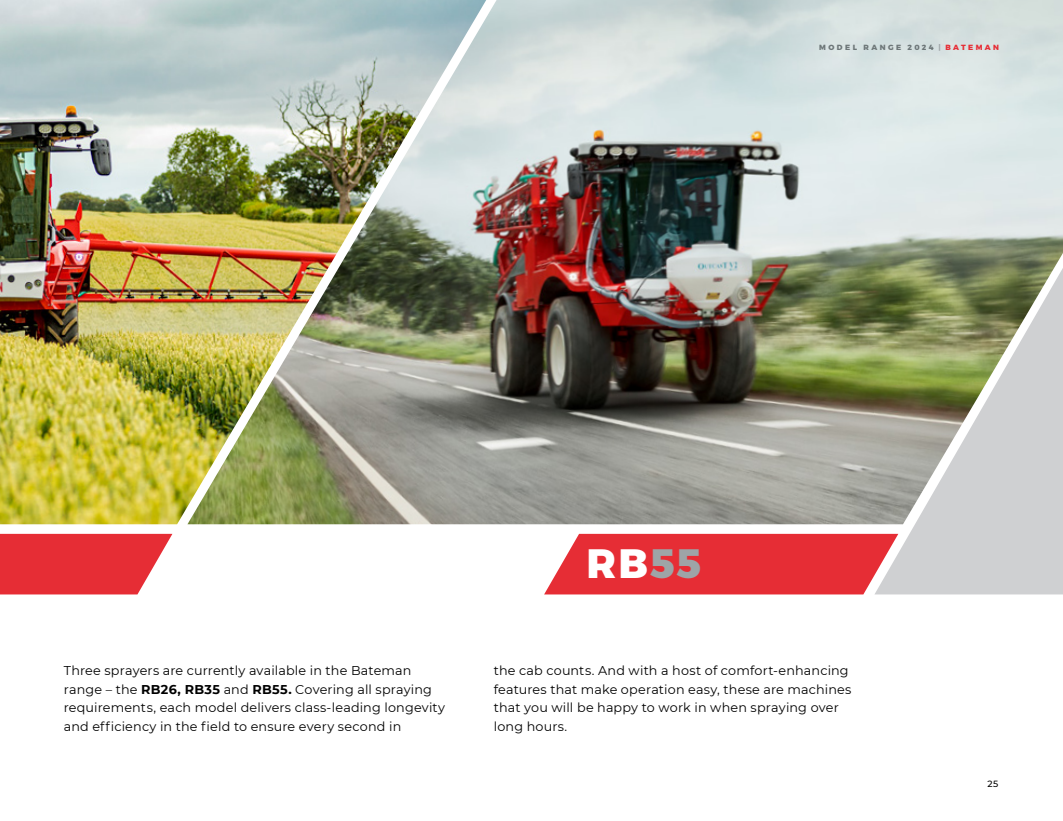
<style>
.page{position:relative;width:1063px;height:821px;background:#fff}
.page>*{position:absolute;margin:0;border:0;box-sizing:border-box;transform-origin:0 0}
.t1{font:800 40.95px "Montserrat";color:#fff}
.t2{font:12.75px/18.8px "Montserrat";letter-spacing:.015em;color:#000}
.t3{font:500 9px "Montserrat";color:#000}
.t4{font:800 7.5px "Montserrat";letter-spacing:.325em;color:#6d7678}
.s1{color:#9ea4a7}
.s2{color:#e62d35}
.s3{font-weight:700}
</style>
<div class="page">
<img style="left:0;top:0;width:187px;height:524px">
<img style="left:187px;top:0;width:876px;height:524px">
<svg style="left:874px;top:203px;width:189px;height:391px;background:#b0b5a3"></svg>
<svg style="left:0;top:534px;width:172px;height:60px;background:#e84148"></svg>
<svg style="left:544px;top:534px;width:354px;height:60px;background:#e74047"></svg>
<p class="t4" style="left:819px;top:42px;width:181px">MODEL RANGE 2024 <span class="s1">|</span> <span class="s2">BATEMAN</span></p>
<p class="t2" style="left:64px;top:660px;width:383px">Three sprayers are currently available in the Bateman range – the <span class="s3">RB26, RB35</span> and <span class="s3">RB55.</span> Covering all spraying requirements, each model delivers class-leading longevity and efficiency in the field to ensure every second in</p>
<h1 class="t1" style="left:587px;top:537px;width:116px">RB<span class="s1">55</span></h1>
<p class="t2" style="left:494px;top:660px;width:359px">the cab counts. And with a host of comfort-enhancing features that make operation easy, these are machines that you will be happy to work in when spraying over long hours.</p>
<p class="t3" style="left:988px;top:777px;width:12px">25</p>
</div>
